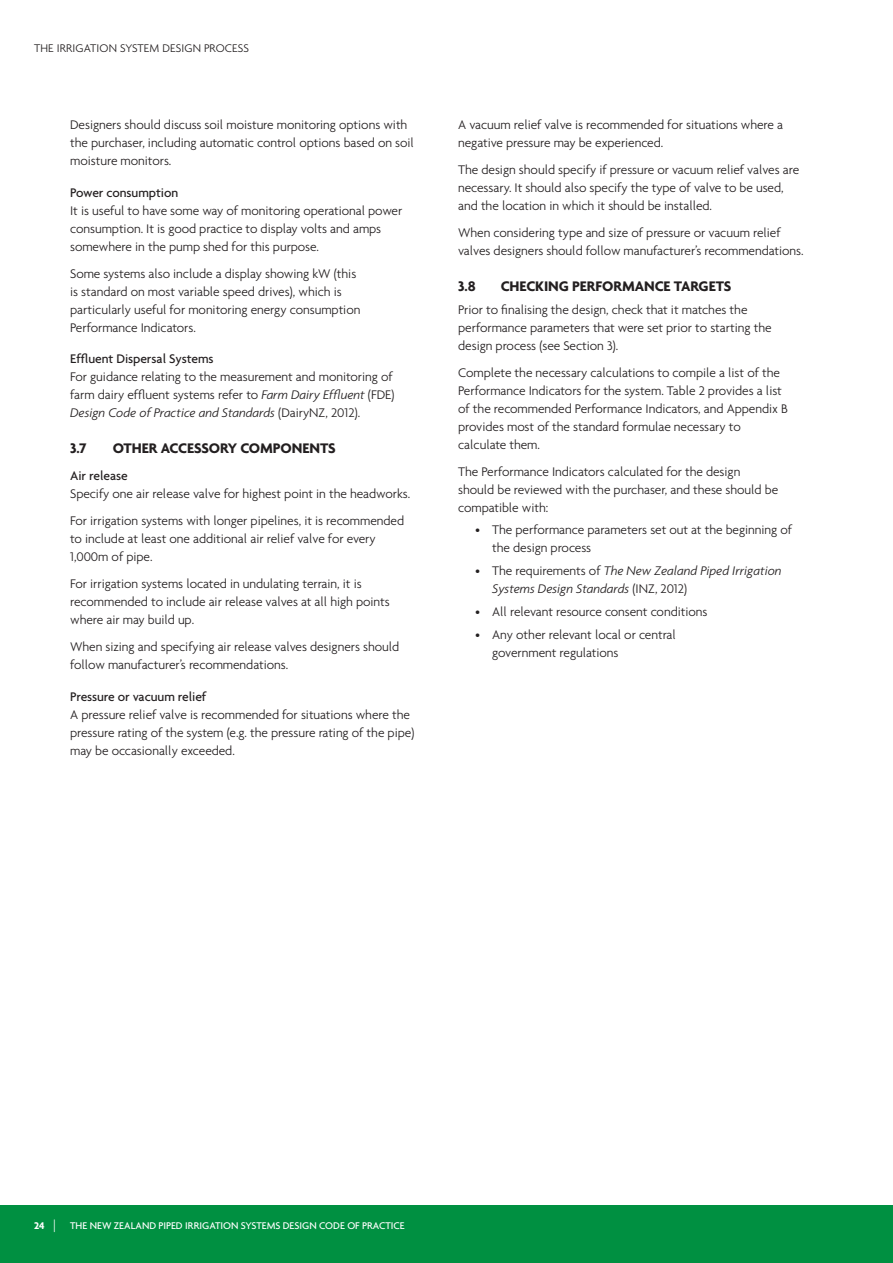
<style>
.page{position:relative;width:893px;height:1263px;background:#fff}
.page>*{position:absolute;margin:0;border:0;box-sizing:border-box;transform-origin:0 0}
.Subheads_in_Copy{font:700 15px "Agenda";letter-spacing:-.005em;color:#231f20}
.Body_Copy_Tech{font:300 13.5px/18px "Agenda";letter-spacing:-.005em;color:#231f20}
.Body_Copy_Tech_pre-b{font:300 13.5px/18px "Agenda";letter-spacing:-.005em;color:#231f20}
.t1{font:italic 300 13.5px/18px "Agenda";letter-spacing:-.005em;color:#231f20}
.Sublevel_headings_Me{font:500 13.5px "Agenda";letter-spacing:-.005em;color:#231f20}
.t2{font:300 12px "Agenda";letter-spacing:.01em;color:#231f20}
.t3{font:500 10.5px "Agenda";color:#fff}
.s1{font-style:italic}
.s2{font-style:normal}
.s3{font-weight:700}
.s4{font-weight:300;font-size:13.35px}
</style>
<div class="page">
<div style="left:0;top:1205px;width:893px;height:58px;background:#009041"></div>
<p class="t2" style="left:34px;top:41px;width:216px">THE IRRIGATION SYSTEM DESIGN PROCESS</p>
<p class="Body_Copy_Tech" style="left:70px;top:116px;width:345px">Designers should discuss soil moisture monitoring options with the purchaser, including automatic control options based on soil moisture monitors.</p>
<p class="Sublevel_headings_Me" style="left:70px;top:184px;width:110px">Power consumption</p>
<p class="Body_Copy_Tech" style="left:70px;top:201px;width:334px">It is useful to have some way of monitoring operational power consumption. It is good practice to display volts and amps somewhere in the pump shed for this purpose.</p>
<p class="Body_Copy_Tech" style="left:70px;top:264px;width:292px">Some systems also include a display showing kW (this is standard on most variable speed drives), which is particularly useful for monitoring energy consumption Performance Indicators.</p>
<p class="Sublevel_headings_Me" style="left:70px;top:351px;width:145px">Effluent Dispersal Systems</p>
<p class="Body_Copy_Tech" style="left:70px;top:368px;width:326px">For guidance relating to the measurement and monitoring of farm dairy effluent systems refer to <span class="s1">Farm Dairy Effluent</span> (FDE)<br><span class="s1">Design Code of Practice and Standards</span> (DairyNZ, 2012).</p>
<p class="Subheads_in_Copy" style="left:70px;top:439px;width:18px">3.7</p>
<p class="Subheads_in_Copy" style="left:113px;top:439px;width:225px">OTHER ACCESSORY COMPONENTS</p>
<p class="Sublevel_headings_Me" style="left:70px;top:468px;width:59px">Air release</p>
<p class="Body_Copy_Tech" style="left:70px;top:485px;width:342px">Specify one air release valve for highest point in the headworks.</p>
<p class="Body_Copy_Tech" style="left:70px;top:512px;width:336px">For irrigation systems with longer pipelines, it is recommended to include at least one additional air relief valve for every<br>1,000m of pipe.</p>
<p class="Body_Copy_Tech" style="left:70px;top:575px;width:321px">For irrigation systems located in undulating terrain, it is recommended to include air release valves at all high points where air may build up.</p>
<p class="Body_Copy_Tech" style="left:70px;top:638px;width:331px">When sizing and specifying air release valves designers should follow manufacturer’s recommendations.</p>
<p class="Sublevel_headings_Me" style="left:70px;top:688px;width:138px">Pressure or vacuum relief</p>
<p class="Body_Copy_Tech" style="left:70px;top:705px;width:346px">A pressure relief valve is recommended for situations where the pressure rating of the system (e.g. the pressure rating of the pipe) may be occasionally exceeded.</p>
<p class="Body_Copy_Tech" style="left:458px;top:116px;width:326px">A vacuum relief valve is recommended for situations where a negative pressure may be experienced.</p>
<p class="Body_Copy_Tech" style="left:458px;top:161px;width:343px">The design should specify if pressure or vacuum relief valves are necessary. It should also specify the type of valve to be used, and the location in which it should be installed.</p>
<p class="Body_Copy_Tech" style="left:458px;top:224px;width:347px">When considering type and size of pressure or vacuum relief valves designers should follow manufacturer’s recommendations.</p>
<p class="Subheads_in_Copy" style="left:458px;top:277px;width:19px">3.8</p>
<p class="Subheads_in_Copy" style="left:501px;top:277px;width:232px">CHECKING PERFORMANCE TARGETS</p>
<p class="Body_Copy_Tech" style="left:458px;top:300px;width:315px">Prior to finalising the design, check that it matches the performance parameters that were set prior to starting the design process (see Section 3).</p>
<p class="Body_Copy_Tech" style="left:458px;top:363px;width:331px">Complete the necessary calculations to compile a list of the Performance Indicators for the system. Table 2 provides a list of the recommended Performance Indicators, and Appendix B provides most of the standard formulae necessary to calculate them.</p>
<p class="Body_Copy_Tech_pre-b" style="left:458px;top:462px;width:322px">The Performance Indicators calculated for the design should be reviewed with the purchaser, and these should be compatible with:</p>
<p class="Body_Copy_Tech" style="left:492px;top:521px;width:301px;text-indent:-17px">• The performance parameters set out at the beginning of the design process</p>
<p class="t1" style="left:492px;top:562px;width:291px;text-indent:-17px"><span class="s2">• The requirements of</span> The New Zealand Piped Irrigation<br>Systems Design Standards <span class="s2">(INZ, 2012)</span></p>
<p class="Body_Copy_Tech" style="left:475px;top:603px;width:234px">• All relevant resource consent conditions</p>
<p class="Body_Copy_Tech" style="left:492px;top:625px;width:185px;text-indent:-17px">• Any other relevant local or central government regulations</p>
<p class="t3" style="left:34px;top:1219px;width:372px"><span class="s3">24</span> <span class="s4">|</span> THE NEW ZEALAND PIPED IRRIGATION SYSTEMS DESIGN CODE OF PRACTICE</p>
</div>
